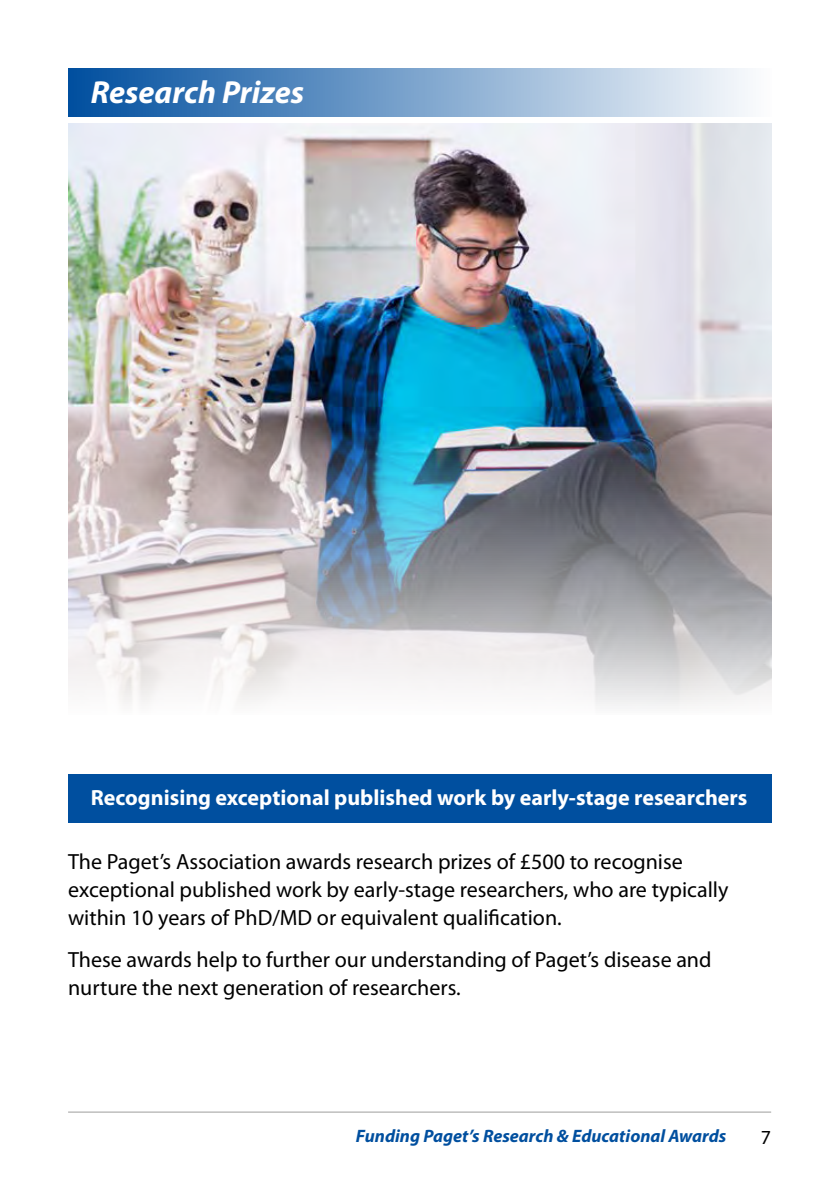
<style>
.page{position:relative;width:840px;height:1191px;background:#fff}
.page>*{position:absolute;margin:0;border:0;box-sizing:border-box;transform-origin:0 0}
.t1{font:italic 700 32px "Myriad Pro";color:#fff}
.t2{font:22px/28px "Myriad Pro";color:#000}
.t3{font:700 22px "Myriad Pro";color:#fff}
.t4{font:20px "Myriad Pro";color:#000}
.t5{font:italic 700 18px "Myriad Pro";color:#004f9f}
</style>
<div class="page">
<div style="left:68px;top:68px;width:703px;height:48px;background:linear-gradient(to right,#004e9e,#fdfdfe)"></div>
<div style="left:68px;top:774px;width:703px;height:48px;background:#004f9f"></div>
<img style="left:68px;top:123px;width:703px;height:583px">
<hr style="left:68px;top:1111px;width:702px;height:1px;background:#9d9d9c">
<h1 class="t1" style="left:91px;top:72px;width:215px">Research Prizes</h1>
<p class="t3" style="left:91px;top:783px;width:657px">Recognising exceptional published work by early-stage researchers</p>
<p class="t2" style="left:68px;top:848px;width:661px">The Paget’s Association awards research prizes of £500 to recognise exceptional published work by early-stage researchers, who are typically within 10 years of PhD/MD or equivalent qualification.</p>
<p class="t2" style="left:68px;top:946px;width:644px">These awards help to further our understanding of Paget’s disease and nurture the next generation of researchers.</p>
<p class="t5" style="left:356px;top:1124px;width:372px">Funding Paget’s Research &amp; Educational Awards</p>
<p class="t4" style="left:760px;top:1126px;width:12px">7</p>
</div>
